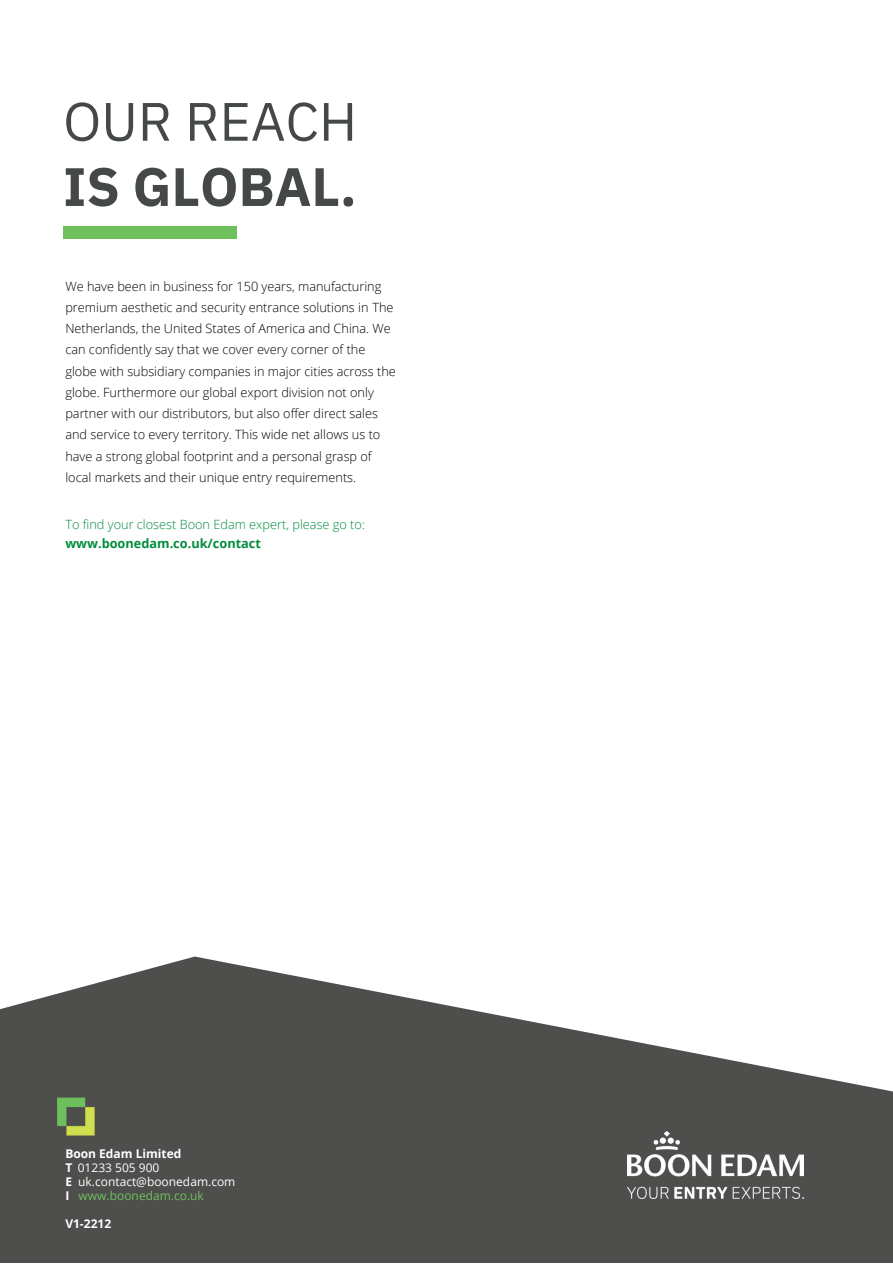
<style>
.page{position:relative;width:893px;height:1264px;background:#fff}
.page>*{position:absolute;margin:0;border:0;box-sizing:border-box;transform-origin:0 0}
.t1{font:700 54px "IBM Plex Sans";color:#454848}
.t2{font:54px "IBM Plex Sans";color:#454848}
.t3{font:300 12.75px/21.3px "Open Sans";color:#000}
.t4{font:300 12.75px "Open Sans";color:#008c3c}
.t5{font:700 12.75px "Open Sans";color:#008c3c}
.t6{font:12px/14px "Open Sans";color:#fff}
.t7{font:700 12px "Open Sans";color:#fff}
.s1{font-weight:700}
.s2{color:#6ec05d}
</style>
<div class="page">
<div style="left:63px;top:227px;width:173px;height:11px;background:#6ec05d"></div>
<svg style="left:0;top:956px;width:892px;height:306px;fill:#4e4e4c"></svg>
<img style="left:54px;top:1094px;width:45px;height:44px">
<img style="left:627px;top:1130px;width:176px;height:68px">
<h1 class="t2" style="left:63px;top:85px;width:295px">OUR REACH</h1>
<h1 class="t1" style="left:63px;top:150px;width:295px">IS GLOBAL.</h1>
<p class="t3" style="left:65px;top:275px;width:332px">We have been in business for 150 years, manufacturing premium aesthetic and security entrance solutions in The Netherlands, the United States of America and China. We can confidently say that we cover every corner of the globe with subsidiary companies in major cities across the globe. Furthermore our global export division not only partner with our distributors, but also offer direct sales and service to every territory. This wide net allows us to have a strong global footprint and a personal grasp of local markets and their unique entry requirements.</p>
<p class="t4" style="left:65px;top:515px;width:301px">To find your closest Boon Edam expert, please go to:</p>
<p class="t5" style="left:65px;top:534px;width:197px">www.boonedam.co.uk/contact</p>
<p class="t6" style="left:65px;top:1146px;width:172px"><span class="s1">Boon Edam Limited<br>T</span> 01233 505 900<br><span class="s1">E</span> uk.contact@boonedam.com<br><span class="s1">I</span> <span class="s2">www.boonedam.co.uk</span></p>
<p class="t7" style="left:65px;top:1215px;width:47px">V1-2212</p>
</div>
